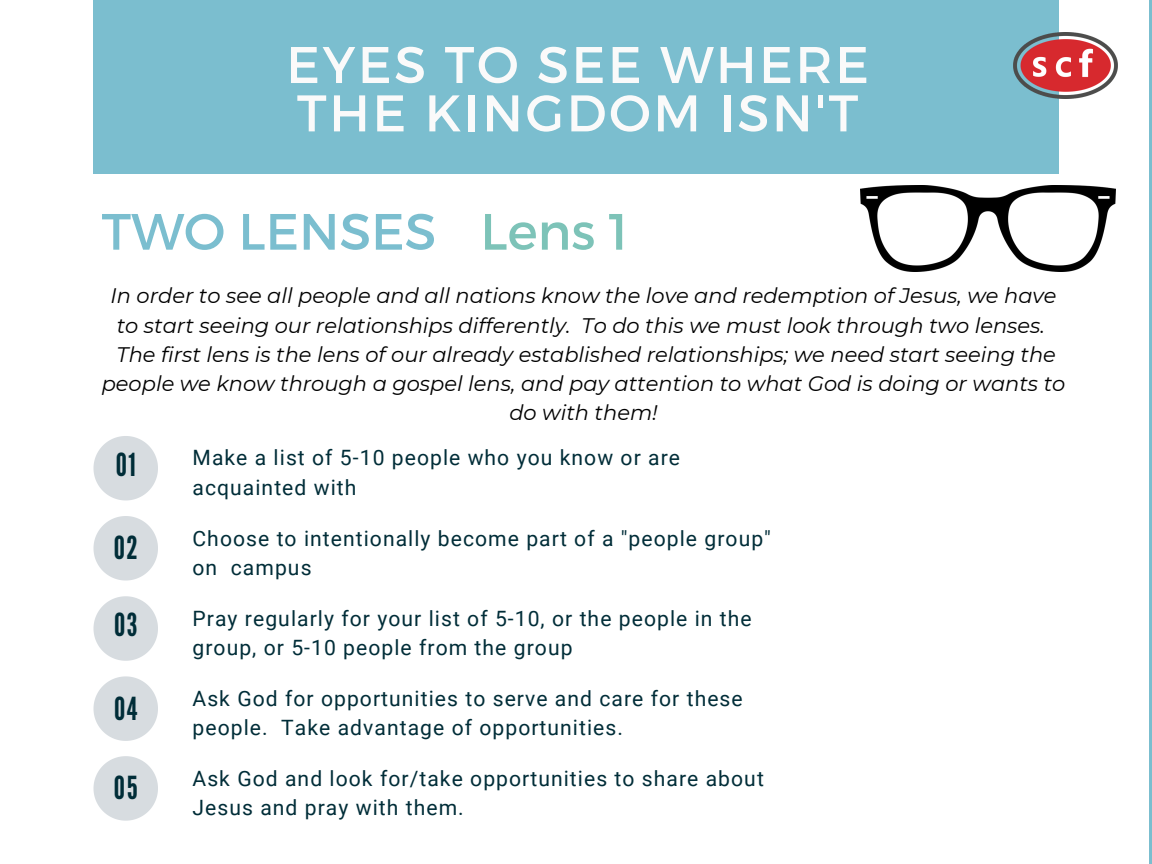
<style>
.page{position:relative;width:1152px;height:864px;background:#fff}
.page>*{position:absolute;margin:0;border:0;box-sizing:border-box;transform-origin:0 0}
.t1{font:51.45px/48.3px "Montserrat";letter-spacing:.05em;color:#fafafa}
.t2{font:51px "Montserrat";color:#7bbecf}
.t3{font:31.65px "League Gothic";letter-spacing:.05em;color:#002d38}
.t4{font:21.15px/29.2px "Roboto";letter-spacing:.05em;color:#002d38}
.t5{font:italic 21px/29.2px "Montserrat";color:#000;text-align:center}
.s1{color:#7dc3b8}
</style>
<div class="page">
<div style="left:94px;top:0;width:965px;height:174px;background:#7bbecf"></div>
<svg style="left:94px;top:436px;width:64px;height:64px"></svg>
<svg style="left:94px;top:516px;width:64px;height:65px"></svg>
<svg style="left:94px;top:596px;width:64px;height:65px"></svg>
<svg style="left:94px;top:676px;width:64px;height:65px"></svg>
<svg style="left:94px;top:756px;width:64px;height:65px"></svg>
<img style="left:860px;top:186px;width:256px;height:85px">
<img style="left:1014px;top:33px;width:103px;height:65px">
<h1 class="t1" style="left:286px;top:38px;width:584px">EYES TO SEE WHERE<br>THE KINGDOM ISN'T</h1>
<h2 class="t2" style="left:102px;top:198px;width:528px">TWO LENSES <span class="s1">Lens 1</span></h2>
<p class="t5" style="left:102px;top:281px;width:965px">In order to see all people and all nations know the love and redemption of Jesus, we have to start seeing our relationships differently. To do this we must look through two lenses.<br>The first lens is the lens of our already established relationships; we need start seeing the people we know through a gospel lens, and pay attention to what God is doing or wants to do with them!</p>
<h3 class="t3" style="left:116px;top:446px;width:22px">01</h3>
<h3 class="t3" style="left:114px;top:530px;width:26px">02</h3>
<h3 class="t3" style="left:114px;top:607px;width:25px">03</h3>
<h3 class="t3" style="left:114px;top:690px;width:25px">04</h3>
<h3 class="t3" style="left:114px;top:770px;width:25px">05</h3>
<p class="t4" style="left:193px;top:444px;width:489px">Make a list of 5-10 people who you know or are acquainted with</p>
<p class="t4" style="left:193px;top:524px;width:580px">Choose to intentionally become part of a "people group" on campus</p>
<p class="t4" style="left:193px;top:604px;width:561px">Pray regularly for your list of 5-10, or the people in the group, or 5-10 people from the group</p>
<p class="t4" style="left:193px;top:684px;width:552px">Ask God for opportunities to serve and care for these people. Take advantage of opportunities.</p>
<p class="t4" style="left:193px;top:764px;width:573px">Ask God and look for/take opportunities to share about<br>Jesus and pray with them.</p>
</div>
